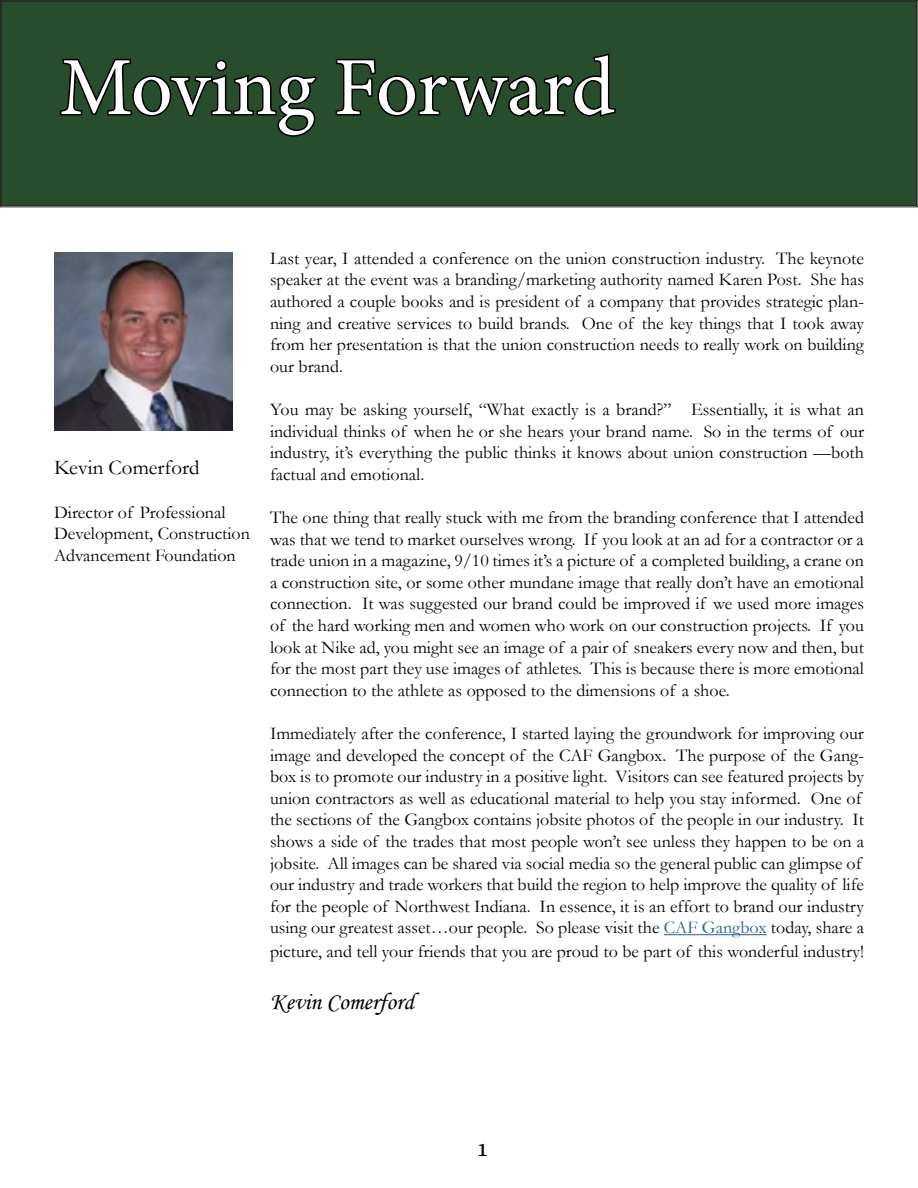
<style>
.page{position:relative;width:918px;height:1188px;background:#fff}
.page>*{position:absolute;margin:0;border:0;box-sizing:border-box;transform-origin:0 0}
.t1{font:82.5px "Minion Pro";letter-spacing:-.01em;color:#fff}
.t2{font:27px "Minion Pro";color:#000}
.t3{font:24px "Monotype Corsiva";color:#000}
.t4{font:21px "Garamond";color:#000}
.t5{font:18px/21.6px "Garamond";color:#000;text-align:justify}
.s1{color:#215e9e}
</style>
<div class="page">
<hr style="left:664px;top:934px;width:103px;height:1px;background:#215e9e">
<div style="left:0;top:0;width:918px;height:207px;background:#274d2c"></div>
<div style="left:1px;top:1px;width:916px;height:205px;border:1px solid #000"></div>
<svg style="left:59px;top:57px;width:260px;height:81px;background:#1d3b21"></svg>
<svg style="left:334px;top:51px;width:283px;height:68px;background:#1d3a21"></svg>
<img style="left:54px;top:252px;width:179px;height:179px">
<h1 class="t1" style="left:59px;top:32px;width:557px">Moving Forward</h1>
<p class="t4" style="left:54px;top:454px;width:147px">Kevin Comerford</p>
<p class="t5" style="left:54px;top:501px;width:197px;text-align:left">Director of Professional<br>Development, Construction<br>Advancement Foundation</p>
<p class="t5" style="left:270px;top:247px;width:596px">Last year, I attended a conference on the union construction industry. The keynote speaker at the event was a branding/marketing authority named Karen Post. She has authored a couple books and is president of a company that provides strategic plan&shy;ning and creative services to build brands. One of the key things that I took away from her presentation is that the union construction needs to really work on building our brand.</p>
<p class="t5" style="left:270px;top:398px;width:596px">You may be asking yourself, “What exactly is a brand?” Essentially, it is what an individual thinks of when he or she hears your brand name. So in the terms of our industry, it’s everything the public thinks it knows about union construction —both factual and emotional.</p>
<p class="t5" style="left:270px;top:506px;width:596px">The one thing that really stuck with me from the branding conference that I attended was that we tend to market ourselves wrong. If you look at an ad for a contractor or a trade union in a magazine, 9/10 times it’s a picture of a completed building, a crane on a construction site, or some other mundane image that really don’t have an emotional connection. It was suggested our brand could be improved if we used more images of the hard working men and women who work on our construction projects. If you look at Nike ad, you might see an image of a pair of sneakers every now and then, but for the most part they use images of athletes. This is because there is more emotional connection to the athlete as opposed to the dimensions of a shoe.</p>
<p class="t5" style="left:270px;top:722px;width:596px;text-align:left">Immediately after the conference, I started laying the groundwork for improving our image and developed the concept of the CAF Gangbox. The purpose of the Gang&shy;box is to promote our industry in a positive light. Visitors can see featured projects by union contractors as well as educational material to help you stay informed. One of the sections of the Gangbox contains jobsite photos of the people in our industry. It shows a side of the trades that most people won’t see unless they happen to be on a jobsite. All images can be shared via social media so the general public can glimpse of our industry and trade workers that build the region to help improve the quality of life for the people of Northwest Indiana. In essence, it is an effort to brand our industry using our greatest asset…our people. So please visit the <span class="s1">CAF Gangbox</span> today, share a</p>
<p class="t5" style="left:270px;top:940px;width:596px">picture, and tell your friends that you are proud to be part of this wonderful industry!</p>
<h3 class="t3" style="left:270px;top:987px;width:146px">Kevin Comerford</h3>
<h2 class="t2" style="left:476px;top:1129px;width:15px">1</h2>
</div>
